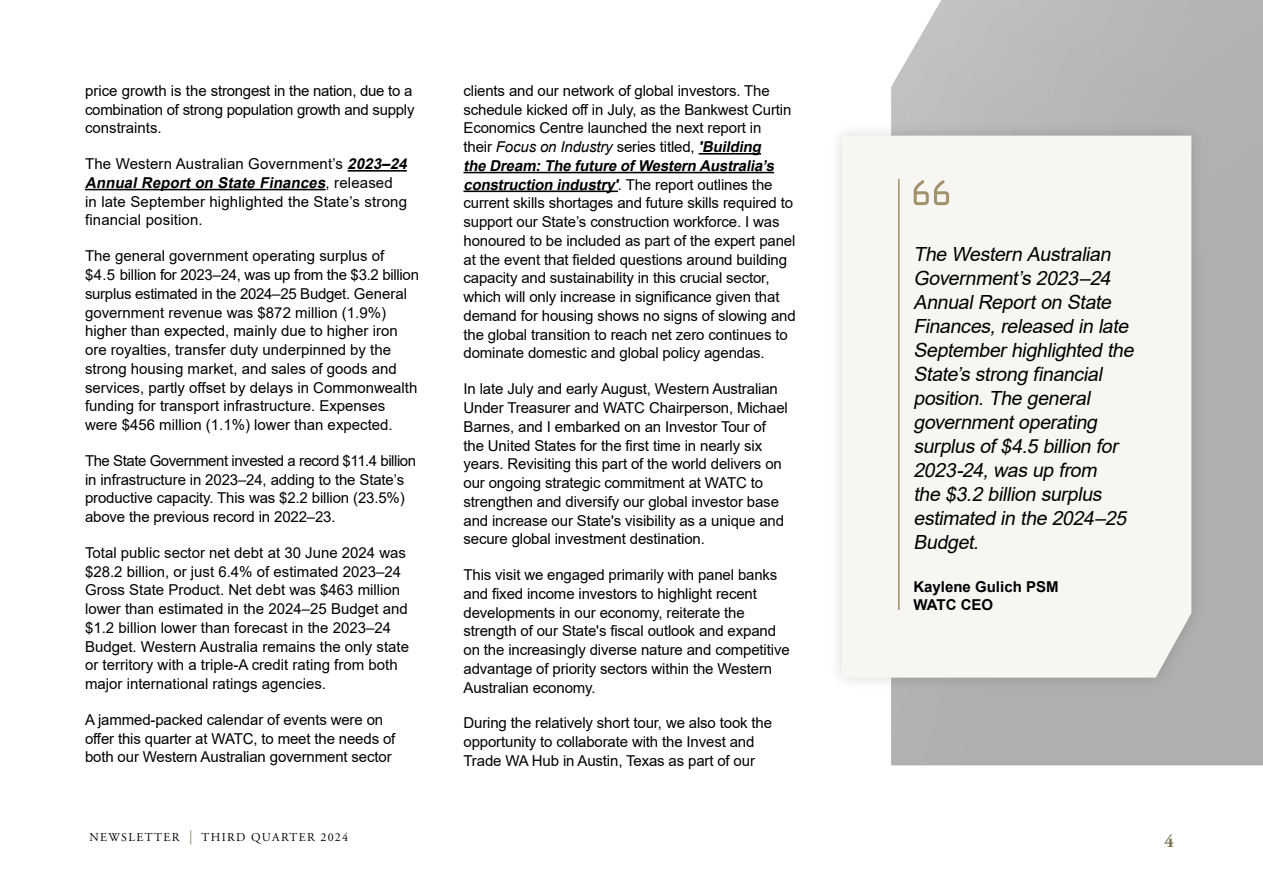
<style>
.page{position:relative;width:1263px;height:893px;background:#fff}
.page>*{position:absolute;margin:0;border:0;box-sizing:border-box;transform-origin:0 0}
.t1{font:italic 19.5px/24px "Arial";color:#000}
.t2{font:700 18px "Adobe Garamond Pro";color:#7c7350}
.t3{font:15px/18.8px "Arial";letter-spacing:-.01em;color:#000}
.t4{font:15px/18.8px "Arial";letter-spacing:.01em;color:#000}
.t5{font:700 15px/18px "Arial";color:#000}
.t6{font:12px "Adobe Garamond Pro";letter-spacing:.115em;color:#000}
.s1{font-weight:700;font-style:italic}
.s2{font-size:14.4px;color:#7c7350}
.s3{font-style:italic}
</style>
<div class="page">
<div style="left:828px;top:122px;width:377px;height:570px;background:#000;opacity:.15"></div>
<div style="left:842px;top:136px;width:349px;height:542px;background:#f7f6f2"></div>
<hr style="left:898px;top:179px;width:1px;height:431px;background:#a39169">
<svg style="left:912px;top:178px;width:38px;height:101px"></svg>
<hr style="left:348px;top:170px;width:59px;height:2px;background:#000">
<hr style="left:85px;top:189px;width:241px;height:1px;background:#000">
<hr style="left:699px;top:153px;width:62px;height:2px;background:#000">
<hr style="left:463px;top:172px;width:311px;height:1px;background:#000">
<hr style="left:463px;top:191px;width:155px;height:1px;background:#000">
<p class="t3" style="left:85px;top:81px;width:331px">price growth is the strongest in the nation, due to a combination of strong population growth and supply constraints.</p>
<p class="t4" style="left:85px;top:154px;width:327px">The Western Australian Government’s <span class="s1">2023–24<br>AnnualReporton State Finances</span>, re l e a s e d<br>in late September highlighted the State’s strong financial position.</p>
<p class="t3" style="left:85px;top:246px;width:335px">The general government operating surplus of<br>$4.5 billion for 2023–24, was up from the $3.2 billion surplus estimated in the 2024–25 Budget. General government revenue was $872 million (1.9%) higher than expected, mainly due to higher iron ore royalties, transfer duty underpinned by the strong housing market, and sales of goods and services, partly offset by delays in Commonwealth funding for transport infrastructure. Expenses were $456 million (1.1%) lower than expected.</p>
<p class="t3" style="left:85px;top:451px;width:333px">The State Government invested a record $11.4 billion in infrastructure in 2023–24, adding to the State’s productive capacity. This was $2.2 billion (23.5%) above the previous record in 2022–23.</p>
<p class="t3" style="left:85px;top:543px;width:326px">Total public sector net debt at 30 June 2024 was $28.2 billion, or just 6.4% of estimated 2023–24<br>Gross State Product. Net debt was $463 million lower than estimated in the 2024–25 Budget and $1.2 billion lower than forecast in the 2023–24<br>Budget. Western Australia remains the only state or territory with a triple-A credit rating from both major international ratings agencies.</p>
<p class="t3" style="left:85px;top:710px;width:312px">A jammed-packed calendar of events were on offer this quarter at WATC, to meet the needs of both our Western Australian government sector</p>
<p class="t6" style="left:89px;top:830px;width:260px">NEWSLETTER <span class="s2">|</span> THIRD QUARTER 2024</p>
<p class="t3" style="left:463px;top:81px;width:334px">clients and our network of global investors. The schedule kicked off in July, as the Bankwest Curtin Economics Centre launched the next report in<br>their <span class="s3">Focus on Industry</span> series titled, <span class="s1">'Building<br>the Dream:The future ofWestern Australia’s construction industry'</span>. T h e re p o rt o u t l i n e s t h e current skills shortages and future skills required to support our State’s construction workforce. I was honoured to be included as part of the expert panel at the event that fielded questions around building capacity and sustainability in this crucial sector, which will only increase in significance given that demand for housing shows no signs of slowing and the global transition to reach net zero continues to dominate domestic and global policy agendas.</p>
<p class="t3" style="left:463px;top:379px;width:326px">In late July and early August, Western Australian Under Treasurer and WATC Chairperson, Michael Barnes, and I embarked on an Investor Tour of the United States for the first time in nearly six years. Revisiting this part of the world delivers on our ongoing strategic commitment at WATC to strengthen and diversify our global investor base and increase our State's visibility as a unique and secure global investment destination.</p>
<p class="t3" style="left:463px;top:565px;width:328px">This visit we engaged primarily with panel banks and fixed income investors to highlight recent developments in our economy, reiterate the strength of our State's fiscal outlook and expand on the increasingly diverse nature and competitive advantage of priority sectors within the Western Australian economy.</p>
<p class="t3" style="left:463px;top:714px;width:310px">During the relatively short tour, we also took the opportunity to collaborate with the Invest and<br>Trade WA Hub in Austin, Texas as part of our</p>
<p class="t1" style="left:913px;top:242px;width:226px">The Western Australian<br>Government’s 2023–24<br>AnnualReporton State<br>Finances,released in late<br>Septemberhighlighted the<br>State’s strong financial position.The general governmentoperating surplus of$4.5 billion for<br>2023-24,was up from<br>the $3.2 billion surplus estimated in the 2024–25<br>Budget.</p>
<p class="t5" style="left:913px;top:578px;width:147px">Kaylene Gulich PSM<br>WATC CEO</p>
<p class="t2" style="left:1164px;top:830px;width:11px">4</p>
</div>
